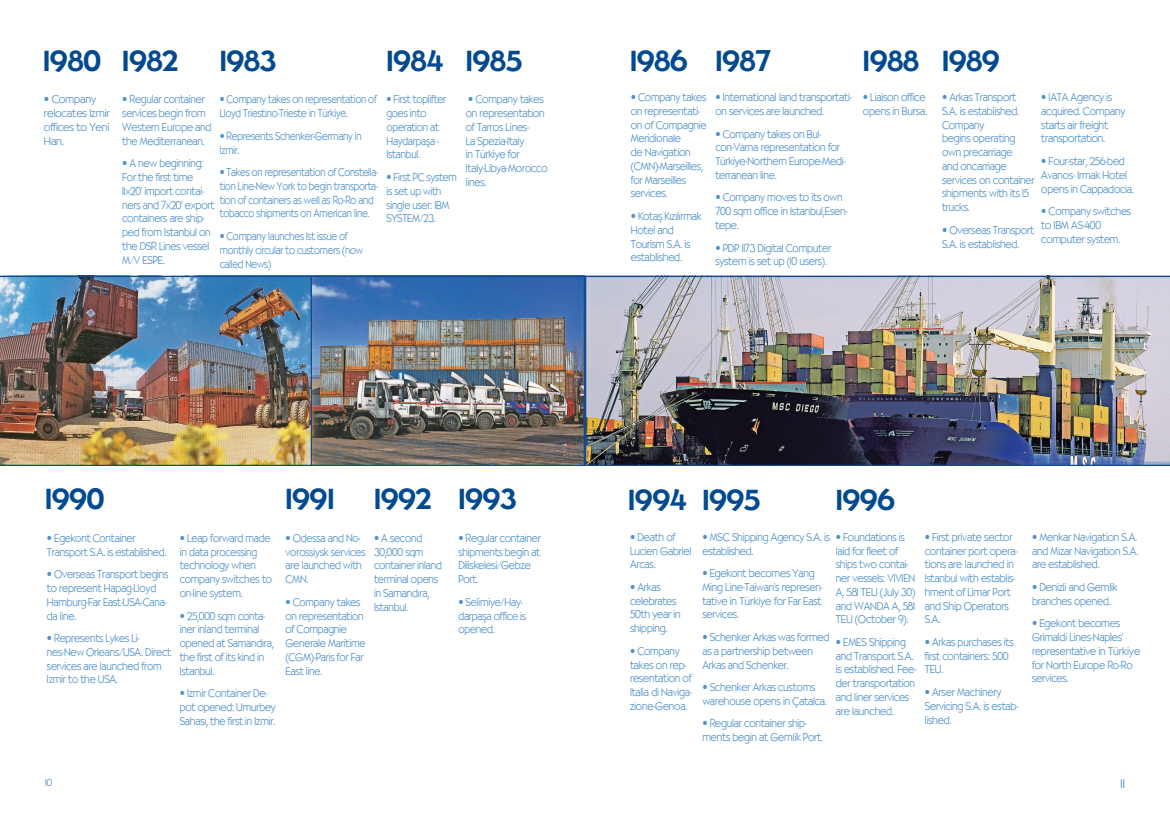
<style>
.page{position:relative;width:1170px;height:815px;background:#fff}
.page>*{position:absolute;margin:0;border:0;box-sizing:border-box;transform-origin:0 0}
.t1{font:500 28.75px "TR Bernhardt";color:#014990}
.t2{font:300 12.5px "TR Bernhardt";color:#5090cc}
.t3{font:300 11.25px/13.8px "TR Bernhardt";letter-spacing:-.02em;color:#5090cc;scale:.92 1}
.t4{font:300 11.25px/13.8px "TR Bernhardt";letter-spacing:-.02em;color:#5090cc;scale:.91 1}
.t5{font:300 11.25px/13.8px "TR Bernhardt";letter-spacing:-.02em;color:#5090cc;scale:.86 1}
.t6{font:300 11.25px/13.8px "TR Bernhardt";letter-spacing:-.02em;color:#5090cc;scale:.89 1}
.t7{font:300 11.25px/13.8px "TR Bernhardt";letter-spacing:-.02em;color:#5090cc}
.t8{font:300 10px "TR Bernhardt";color:#5090cc}
</style>
<div class="page">
<img style="left:312px;top:278px;width:271px;height:186px">
<img style="left:585px;top:276px;width:584px;height:190px">
<div style="left:310px;top:276px;width:275px;height:190px;border:1px solid #124a8e"></div>
<img style="left:0;top:276px;width:312px;height:190px">
<p class="t1" style="left:43px;top:44px;width:59px">1980</p>
<p class="t1" style="left:122px;top:44px;width:57px">1982</p>
<p class="t1" style="left:220px;top:44px;width:58px">1983</p>
<p class="t1" style="left:386px;top:44px;width:58px">1984</p>
<p class="t1" style="left:466px;top:44px;width:58px">1985</p>
<p class="t7" style="left:44px;top:93px;width:67px">• Company relocates Izmir offices to Yeni<br>Han.</p>
<p class="t4" style="left:122px;top:93px;width:99px">• Regular container services begin from<br>Western Europe and the Mediterranean.</p>
<p class="t4" style="left:122px;top:157px;width:103px">• A new beginning:<br>For the first time<br>11x20’ import contai&shy;ners and 7x20’ export containers are ship&shy;ped from Istanbul on the DSR Lines vessel<br>M/V ESPE.</p>
<p class="t5" style="left:220px;top:93px;width:184px">• Company takes on representation of<br>Lloyd Triestino-Trieste in Türkiye.</p>
<p class="t5" style="left:220px;top:129px;width:166px">• Represents Schenker-Germany in<br>Izmir.</p>
<p class="t5" style="left:220px;top:165px;width:185px">• Takes on representation of Constella&shy;tion Line-New York to begin transporta&shy;tion of containers as well as Ro-Ro and tobacco shipments on American line.</p>
<p class="t5" style="left:220px;top:229px;width:168px">• Company launches 1st issue of monthly circular to customers (now called News)</p>
<p class="t6" style="left:386px;top:93px;width:69px">• First toplifter goes into operation at<br>Haydarpaşa -<br>Istanbul.</p>
<p class="t6" style="left:386px;top:170px;width:81px">• First PC system is set up with single user: IBM<br>SYSTEM/23.</p>
<p class="t3" style="left:466px;top:93px;width:90px">• Company takes on representation of Tarros Lines-<br>La Spezia-Italy<br>in Türkiye for<br>Italy-Libya-Morocco lines.</p>
<p class="t1" style="left:630px;top:44px;width:59px">1986</p>
<p class="t1" style="left:715px;top:44px;width:57px">1987</p>
<p class="t1" style="left:862px;top:44px;width:57px">1988</p>
<p class="t1" style="left:941px;top:44px;width:59px">1989</p>
<p class="t3" style="left:630px;top:91px;width:84px">• Company takes on representati&shy;on of Compagnie<br>Meridionale<br>de Navigation (CMN)-Marseilles, for Marseilles services.</p>
<p class="t3" style="left:630px;top:209px;width:79px">• Kotaş Kızılırmak<br>Hotel and<br>Tourism S.A. is established.</p>
<p class="t3" style="left:862px;top:91px;width:71px">• Liaison office opens in Bursa.</p>
<p class="t3" style="left:941px;top:91px;width:102px">• Arkas Transport<br>S.A. is established.<br>Company<br>begins operating own precarriage<br>and oncarriage services on container shipments with its 15 trucks.</p>
<p class="t3" style="left:941px;top:223px;width:102px">• Overseas Transport<br>S.A. is established.</p>
<p class="t3" style="left:1041px;top:91px;width:93px">• IATA Agency is acquired. Company starts air freight transportation.</p>
<p class="t3" style="left:1041px;top:154px;width:102px">• Four-star, 256-bed<br>Avanos- Irmak Hotel opens in Cappadocia.</p>
<p class="t3" style="left:1041px;top:205px;width:99px">• Company switches to IBM AS-400 computer system.</p>
<p class="t3" style="left:715px;top:91px;width:150px">• International land transportati&shy;on services are launched.</p>
<p class="t3" style="left:715px;top:127px;width:143px">• Company takes on Bul&shy;con-Varna representation for<br>Türkiye-Northern Europe-Medi&shy;terranean line.</p>
<p class="t3" style="left:715px;top:191px;width:145px">• Company moves to its own<br>700 sqm office in Istanbul,Esen&shy;tepe.</p>
<p class="t3" style="left:715px;top:241px;width:127px">• PDP 1173 Digital Computer system is set up (10 users).</p>
<p class="t1" style="left:45px;top:483px;width:61px">1990</p>
<p class="t1" style="left:285px;top:483px;width:50px">1991</p>
<p class="t1" style="left:374px;top:483px;width:59px">1992</p>
<p class="t1" style="left:458px;top:483px;width:59px">1993</p>
<p class="t4" style="left:47px;top:531px;width:133px">• Egekont Container<br>Transport S.A. is established.</p>
<p class="t4" style="left:47px;top:568px;width:135px">• Overseas Transport begins to represent Hapag-Lloyd<br>Hamburg-Far East-USA-Cana&shy;da line.</p>
<p class="t4" style="left:47px;top:631px;width:138px">• Represents Lykes Li&shy;nes-New Orleans/USA. Direct services are launched from<br>Izmir to the USA.</p>
<p class="t4" style="left:374px;top:531px;width:76px">• A second<br>30,000 sqm container inland terminal opens in Samandıra,<br>Istanbul.</p>
<p class="t4" style="left:458px;top:531px;width:92px">• Regular container shipments begin at<br>Diliskelesi/Gebze<br>Port.</p>
<p class="t4" style="left:285px;top:531px;width:89px">• Odessa and No&shy;vorossiysk services are launched with<br>CMN.</p>
<p class="t4" style="left:285px;top:595px;width:89px">• Company takes on representation of Compagnie<br>Generale Maritime (CGM)-Paris for Far<br>East line.</p>
<p class="t4" style="left:180px;top:531px;width:103px">• Leap forward made in data processing technology when company switches to on-line system.</p>
<p class="t4" style="left:180px;top:609px;width:105px">• 25,000 sqm conta&shy;iner inland terminal opened at Samandıra, the first of its kind in<br>Istanbul.</p>
<p class="t4" style="left:180px;top:686px;width:107px">• Izmir Container De&shy;pot opened: Umurbey<br>Sahası, the first in Izmir.</p>
<p class="t4" style="left:458px;top:595px;width:76px">• Selimiye/Hay&shy;darpaşa office is opened.</p>
<p class="t1" style="left:628px;top:484px;width:60px">1994</p>
<p class="t1" style="left:702px;top:484px;width:59px">1995</p>
<p class="t1" style="left:835px;top:484px;width:61px">1996</p>
<p class="t3" style="left:630px;top:530px;width:68px">• Death of<br>Lucien Gabriel<br>Arcas.</p>
<p class="t3" style="left:630px;top:580px;width:57px">• Arkas celebrates<br>50th year in shipping.</p>
<p class="t3" style="left:630px;top:644px;width:69px">• Company takes on rep&shy;resentation of<br>Italia di Naviga&shy;zione-Genoa.</p>
<p class="t3" style="left:702px;top:530px;width:140px">• MSC Shipping Agency S.A. is established.</p>
<p class="t3" style="left:702px;top:566px;width:132px">• Egekont becomes Yang<br>Ming Line-Taiwan’s represen&shy;tative in Türkiye for Far East services.</p>
<p class="t3" style="left:702px;top:630px;width:140px">• Schenker Arkas was formed as a partnership between<br>Arkas and Schenker.</p>
<p class="t3" style="left:702px;top:680px;width:137px">• Schenker Arkas customs warehouse opens in Çatalca.</p>
<p class="t3" style="left:702px;top:717px;width:133px">• Regular container ship&shy;ments begin at Gemlik Port.</p>
<p class="t3" style="left:835px;top:530px;width:88px">• Foundations is laid for fleet of ships two contai&shy;ner vessels: VIVIEN<br>A, 581 TEU (July 30) and WANDA A, 581<br>TEU (October 9).</p>
<p class="t3" style="left:835px;top:635px;width:89px">• EMES Shipping and Transport S.A. is established. Fee&shy;der transportation and liner services are launched.</p>
<p class="t3" style="left:924px;top:530px;width:102px">• First private sector container port opera&shy;tions are launched in<br>Istanbul with establis&shy;hment of Limar Port and Ship Operators<br>S.A.</p>
<p class="t3" style="left:924px;top:635px;width:98px">• Arkas purchases its first containers: 500<br>TEU.</p>
<p class="t3" style="left:924px;top:685px;width:103px">• Arser Machinery<br>Servicing S.A. is estab&shy;lished.</p>
<p class="t3" style="left:1031px;top:530px;width:117px;text-align:justify">• Menkar Navigation S.A. and Mizar Navigation S.A. are established.</p>
<p class="t3" style="left:1031px;top:580px;width:94px">• Denizli and Gemlik branches opened.</p>
<p class="t3" style="left:1031px;top:617px;width:119px">• Egekont becomes<br>Grimaldi Lines-Naples’ representative in Türkiye for North Europe Ro-Ro services.</p>
<p class="t8" style="left:45px;top:776px;width:9px">10</p>
<p class="t2" style="left:1120px;top:776px;width:6px">11</p>
</div>
